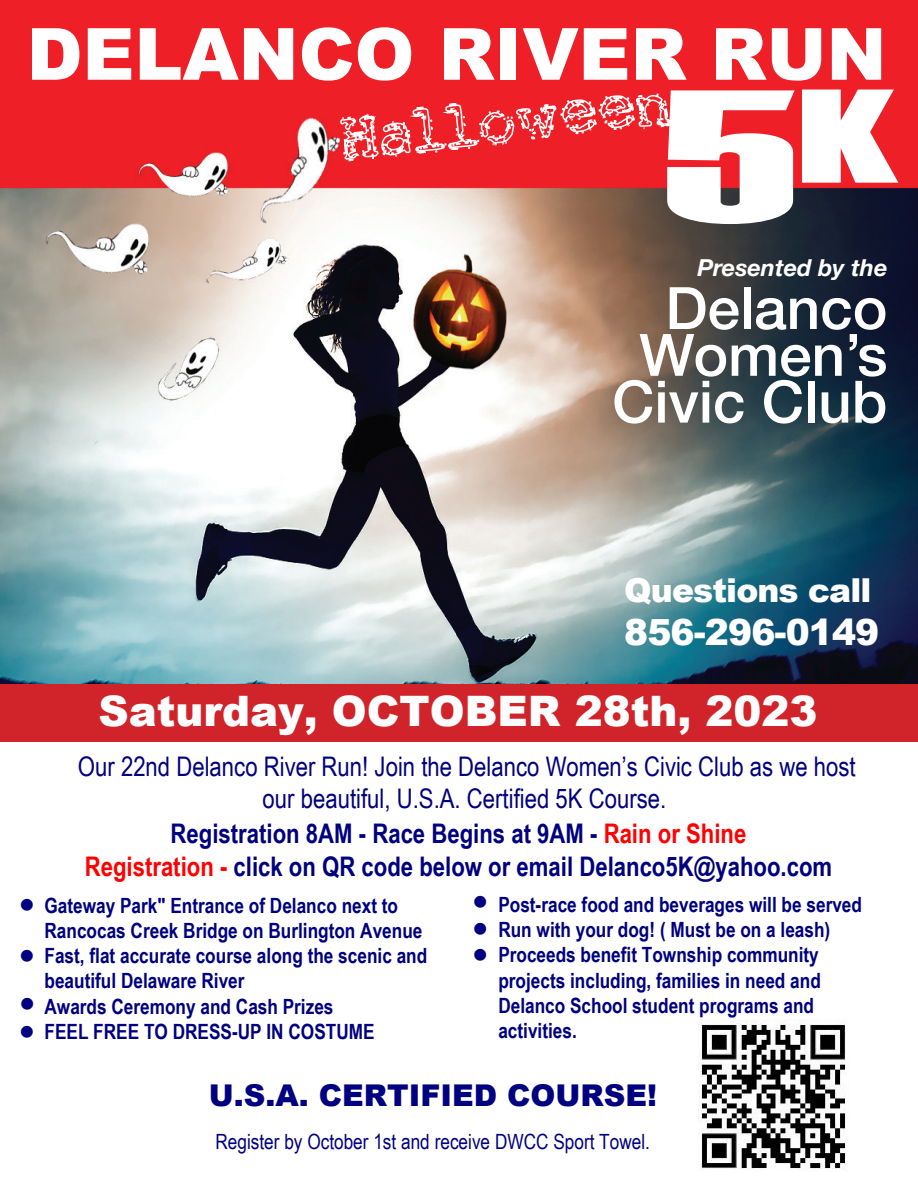
<style>
.page{position:relative;width:918px;height:1188px;background:#fff}
.page>*{position:absolute;margin:0;border:0;box-sizing:border-box;transform-origin:0 0}
.t1{font:900 72px "Arial";color:#fff}
.t2{font:500 58.5px/46.8px "Helvetica Neue";color:#fff;text-align:right}
.t3{font:900 42px "Arial";color:#fff}
.t4{font:900 36px "Arial";letter-spacing:-.025em;color:#fff}
.t5{font:900 33px "Arial";letter-spacing:-.025em;color:#fff}
.t6{font:900 30px "Arial";color:#000080}
.t7{font:700 27px/32.4px "Arial Narrow";color:#000080;text-align:center}
.t8{font:27px/32.4px "Arial Narrow";color:#000080;text-align:center}
.t9{font:italic 700 23.4px "Helvetica Neue";color:#fff}
.t10{font:700 21px/25.2px "Arial Narrow";color:#000080}
.t11{font:21px "Arial Narrow";color:#000080}
.s1{color:#f00}
</style>
<div class="page">
<img style="left:0;top:0;width:918px;height:684px">
<svg style="left:802px;top:90px;width:96px;height:93px"></svg>
<div style="left:0;top:684px;width:918px;height:58px;background:#d1232a"></div>
<svg style="left:339px;top:76px;width:456px;height:148px"></svg>
<img style="left:699px;top:1020px;width:147px;height:150px">
<h1 class="t1" style="left:27px;top:2px;width:861px">DELANCO RIVER RUN</h1>
<p class="t9" style="left:698px;top:254px;width:191px">Presented by the</p>
<h2 class="t2" style="left:612px;top:284px;width:277px">Delanco<br>Women’s<br>Civic Club</h2>
<h3 class="t5" style="left:624px;top:566px;width:249px">Questions call</h3>
<h3 class="t4" style="left:624px;top:606px;width:257px">856-296-0149</h3>
<h3 class="t3" style="left:99px;top:680px;width:720px">Saturday, OCTOBER 28th, 2023</h3>
<p class="t8" style="left:78px;top:749px;width:779px">Our 22nd Delanco River Run! Join the Delanco Women’s Civic Club as we host our beautiful, U.S.A. Certified 5K Course.</p>
<p class="t7" style="left:85px;top:816px;width:749px">Registration 8AM - Race Begins at 9AM - <span class="s1">Rain or Shine<br>Registration -</span> click on QR code below or email Delanco5K@yahoo.com</p>
<p class="t10" style="left:45px;top:892px;width:384px">Gateway Park" Entrance of Delanco next to Rancocas Creek Bridge on Burlington Avenue Fast, flat accurate course along the scenic and beautiful Delaware River<br>Awards Ceremony and Cash Prizes<br>FEEL FREE TO DRESS-UP IN COSTUME</p>
<p class="t10" style="left:498px;top:891px;width:365px">Post-race food and beverages will be served Run with your dog! ( Must be on a leash)<br>Proceeds benefit Township community projects including, families in need and Delanco School student programs and activities.</p>
<h3 class="t6" style="left:209px;top:1073px;width:450px">U.S.A. CERTIFIED COURSE!</h3>
<p class="t11" style="left:215px;top:1126px;width:436px">Register by October 1st and receive DWCC Sport Towel.</p>
</div>
